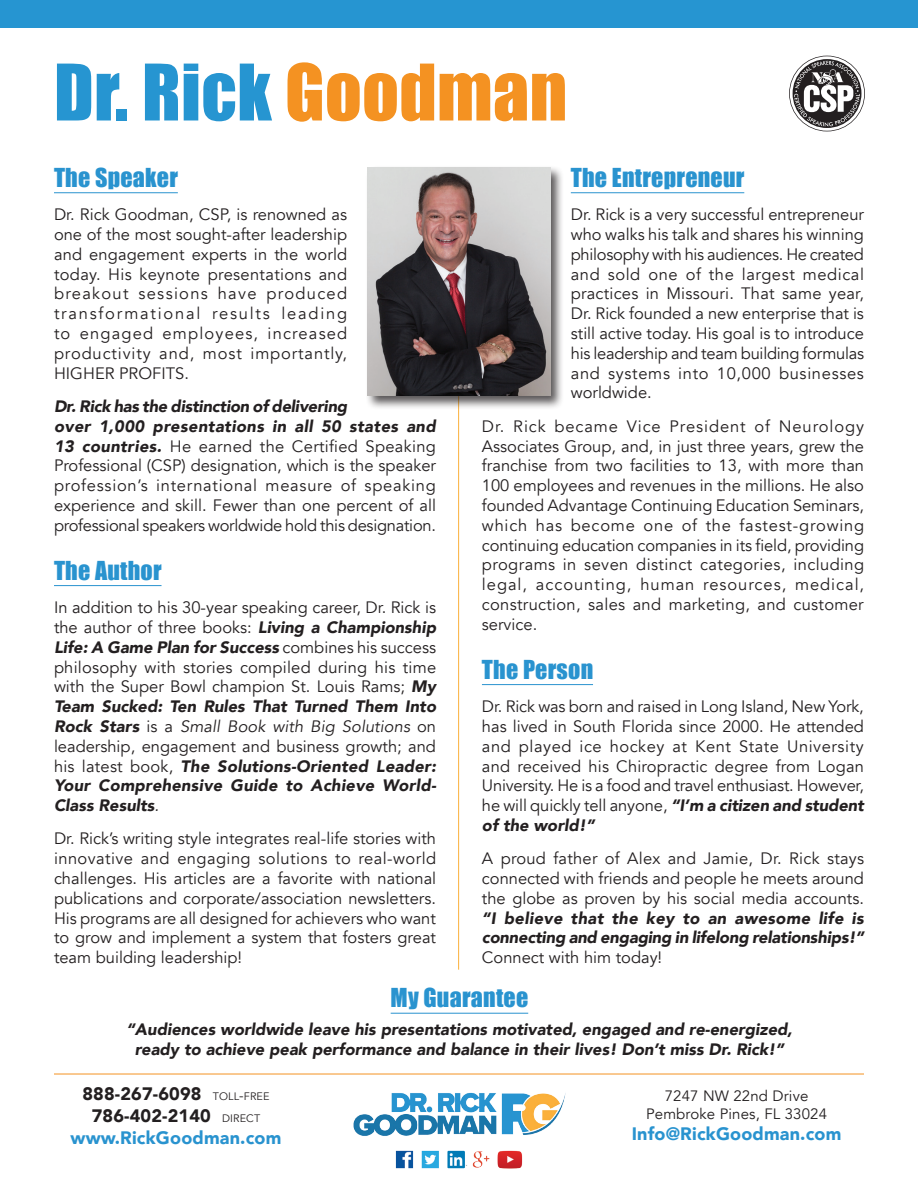
<style>
.page{position:relative;width:918px;height:1188px;background:#fff}
.page>*{position:absolute;margin:0;border:0;box-sizing:border-box;transform-origin:0 0}
.t1{font:72px "Impact";letter-spacing:.005em;color:#2695d1}
.BIO_HEAD{font:24px "Impact";letter-spacing:.01em;color:#2993cf}
.t2{font:900 18px "Avenir";letter-spacing:.01em;color:#2993cf}
.t3{font:900 18px "Avenir";letter-spacing:.01em;color:#231f20}
.BIO{font:16.5px/19.8px "Avenir";color:#231f20;text-align:justify}
.BIO-2{font:italic 900 16.5px/19.8px "Avenir";color:#231f20;text-align:center}
.t4{font:15px "Avenir";letter-spacing:.01em;color:#231f20}
.s1{color:#f49222}
.s2{font-weight:900;font-style:italic}
.s3{font-style:italic}
.s4{font-family:"Avenir Book SC800";font-weight:400;font-size:10.8px}
.s5{font-family:"Avenir Book SC800";font-weight:400;font-size:13.5px}
</style>
<div class="page">
<hr style="left:458px;top:391px;width:1px;height:579px;background:#fbb03b">
<hr style="left:54px;top:192px;width:124px;height:1px;background:#2993cf">
<hr style="left:54px;top:585px;width:108px;height:1px;background:#2993cf">
<hr style="left:571px;top:192px;width:173px;height:1px;background:#2993cf">
<hr style="left:482px;top:684px;width:111px;height:1px;background:#2993cf">
<hr style="left:54px;top:1074px;width:810px;height:1px;background:#f49222">
<div style="left:0;top:0;width:918px;height:27px;background:#2695d1"></div>
<img style="left:395px;top:1150px;width:128px;height:19px">
<div style="left:789px;top:56px;width:76px;height:75px;border:4px solid #231f20;border-radius:50%"></div>
<div style="left:790px;top:56px;width:74px;height:75px;border:3px solid #fff;border-radius:50%"></div>
<svg style="left:794px;top:61px;width:66px;height:66px"></svg>
<div style="left:365px;top:165px;width:200px;height:244px;background:#231f20;opacity:.75"></div>
<img style="left:367px;top:167px;width:184px;height:229px">
<img style="left:353px;top:1092px;width:213px;height:44px">
<hr style="left:391px;top:1013px;width:137px;height:1px;background:#2993cf">
<p class="t1" style="left:54px;top:36px;width:515px">Dr. Rick <span class="s1">Goodman</span></p>
<p class="BIO_HEAD" style="left:54px;top:159px;width:126px">The Speaker</p>
<p class="BIO" style="left:54px;top:205px;width:295px">Dr. Rick Goodman, CSP, is renowned as one of the most sought-after leadership and engagement experts in the world today. His keynote presentations and breakout sessions have produced transformational results leading to engaged employees, increased productivity and, most importantly, HIGHER PROFITS.</p>
<p class="BIO" style="left:54px;top:397px;width:384px;text-align:left"><span class="s2">Dr. Rick has the distinction of delivering<br>over 1,000 presentations in all 50 states and 13 countries.</span> He earned the Certified Speaking Professional (CSP) designation, which is the speaker profession’s international measure of speaking experience and skill. Fewer than one percent of all professional speakers worldwide hold this designation.</p>
<p class="BIO_HEAD" style="left:54px;top:552px;width:109px">The Author</p>
<p class="BIO" style="left:54px;top:598px;width:384px">In addition to his 30-year speaking career, Dr. Rick is the author of three books: <span class="s2">Living a Championship Life: A Game Plan for Success</span> combines his success philosophy with stories compiled during his time with the Super Bowl champion St. Louis Rams; <span class="s2">My Team Sucked: Ten Rules That Turned Them Into Rock Stars</span> is a <span class="s3">Small Book with Big Solutions</span> on leadership, engagement and business growth; and his latest book, <span class="s2">The Solutions-Oriented Leader:<br>Your Comprehensive Guide to Achieve World-Class Results</span><span class="s3">.</span></p>
<p class="BIO" style="left:54px;top:829px;width:384px">Dr. Rick’s writing style integrates real-life stories with innovative and engaging solutions to real-world challenges. His articles are a favorite with national publications and corporate/association newsletters.<br>His programs are all designed for achievers who want to grow and implement a system that fosters great team building leadership!</p>
<p class="BIO_HEAD" style="left:571px;top:159px;width:175px">The Entrepreneur</p>
<p class="BIO" style="left:571px;top:205px;width:295px">Dr. Rick is a very successful entrepreneur who walks his talk and shares his winning philosophy with his audiences. He created and sold one of the largest medical practices in Missouri. That same year, Dr. Rick founded a new enterprise that is still active today. His goal is to introduce his leadership and team building formulas and systems into 10,000 businesses worldwide.</p>
<p class="BIO" style="left:482px;top:416px;width:384px">Dr. Rick became Vice President of Neurology Associates Group, and, in just three years, grew the franchise from two facilities to 13, with more than 100 employees and revenues in the millions. He also founded Advantage Continuing Education Seminars, which has become one of the fastest-growing continuing education companies in its field, providing programs in seven distinct categories, including legal, accounting, human resources, medical, construction, sales and marketing, and customer service.</p>
<p class="BIO_HEAD" style="left:482px;top:651px;width:113px">The Person</p>
<p class="BIO" style="left:482px;top:697px;width:384px">Dr. Rick was born and raised in Long Island, New York, has lived in South Florida since 2000. He attended and played ice hockey at Kent State University and received his Chiropractic degree from Logan University. He is a food and travel enthusiast. However, he will quickly tell anyone, <span class="s2">“I’m a citizen and student of the world!”</span></p>
<p class="BIO" style="left:482px;top:849px;width:384px">A proud father of Alex and Jamie, Dr. Rick stays connected with friends and people he meets around the globe as proven by his social media accounts. <span class="s2">“I believe that the key to an awesome life is connecting and engaging in lifelong relationships!” </span>Connect with him today!</p>
<p class="BIO_HEAD" style="left:391px;top:979px;width:139px">My Guarantee</p>
<p class="BIO-2" style="left:126px;top:1020px;width:668px">“Audiences worldwide leave his presentations motivated, engaged and re-energized, ready to achieve peak performance and balance in their lives! Don’t miss Dr. Rick!”</p>
<p class="t3" style="left:82px;top:1079px;width:189px">888-267-6098 <span class="s4">TOLL</span><span class="s5">-</span><span class="s4">FREE</span></p>
<p class="t3" style="left:92px;top:1100px;width:170px">786-402-2140 <span class="s4">DIRECT</span></p>
<p class="t2" style="left:71px;top:1122px;width:212px">www.RickGoodman.com</p>
<p class="t4" style="left:665px;top:1087px;width:145px">7247 NW 22nd Drive</p>
<p class="t4" style="left:646px;top:1105px;width:183px">Pembroke Pines, FL 33024</p>
<p class="t2" style="left:632px;top:1119px;width:211px">Info@RickGoodman.com</p>
</div>
